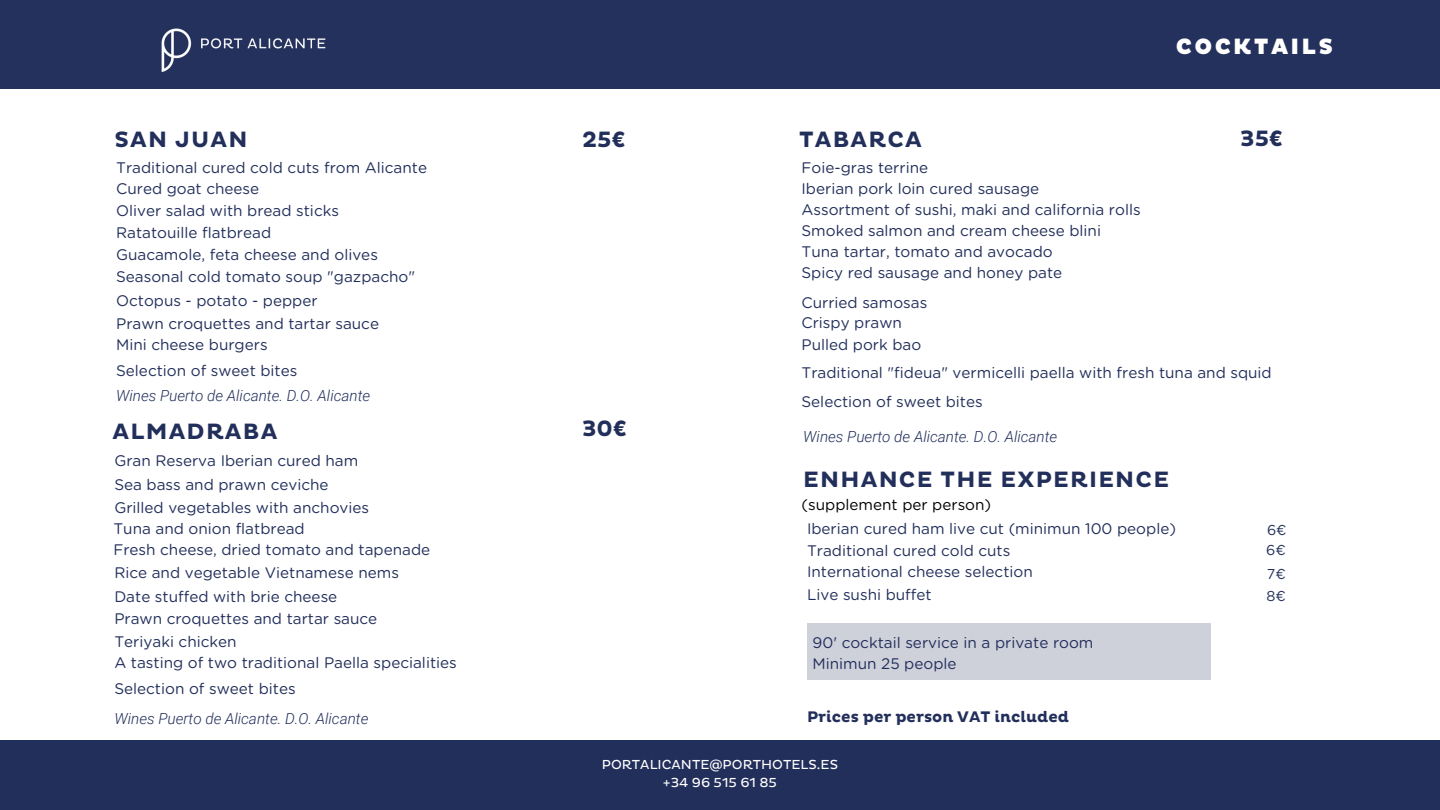
<style>
.page{position:relative;width:1440px;height:810px;background:#fff}
.page>*{position:absolute;margin:0;border:0;box-sizing:border-box;transform-origin:0 0}
.t1{font:700 22.6px "Pluto";letter-spacing:.055em;color:#222f5b}
.t2{font:900 22.6px "Pluto";letter-spacing:.1em;color:#fff}
.t3{font:700 15.6px "Pluto";color:#222f5b}
.t4{font:15.3px/21px "Gotham Rounded";color:#222f5b}
.t5{font:italic 300 15.3px "Roboto";color:#222f5b}
.t6{font:15.3px "Gotham Rounded";color:#000}
.t7{font:14.3px "Gotham Rounded";color:#222f5b}
.t8{font:13.2px "Pluto";color:#fff}
</style>
<div class="page">
<div style="left:0;top:0;width:1440px;height:88px;background:#222f5b"></div>
<div style="left:0;top:741px;width:1440px;height:69px;background:#222f5b"></div>
<img style="left:135px;top:28px;width:221px;height:61px">
<div style="left:807px;top:624px;width:403px;height:56px;background:#ced1da"></div>
<h1 class="t1" style="left:114px;top:127px;width:135px">SAN JUAN</h1>
<h2 class="t1" style="left:582px;top:126px;width:45px">25€</h2>
<h4 class="t4" style="left:116px;top:158px;width:313px">Traditional cured cold cuts from Alicante</h4>
<h4 class="t4" style="left:116px;top:179px;width:145px">Cured goat cheese</h4>
<h4 class="t4" style="left:116px;top:200px;width:224px">Oliver salad with bread sticks</h4>
<h4 class="t4" style="left:116px;top:223px;width:157px">Ratatouille flatbread</h4>
<h4 class="t4" style="left:116px;top:245px;width:263px">Guacamole, feta cheese and olives</h4>
<h4 class="t4" style="left:116px;top:267px;width:300px">Seasonal cold tomato soup "gazpacho"</h4>
<h4 class="t4" style="left:116px;top:291px;width:203px">Octopus - potato - pepper</h4>
<h4 class="t4" style="left:116px;top:314px;width:264px">Prawn croquettes and tartar sauce</h4>
<h4 class="t4" style="left:116px;top:335px;width:153px">Mini cheese burgers</h4>
<h4 class="t4" style="left:116px;top:361px;width:183px">Selection of sweet bites</h4>
<h4 class="t5" style="left:116px;top:386px;width:256px">Wines Puerto de Alicante. D.O. Alicante</h4>
<h4 class="t1" style="left:113px;top:418px;width:166px">ALMADRABA</h4>
<h4 class="t4" style="left:114px;top:451px;width:245px">Gran Reserva Iberian cured ham</h4>
<h4 class="t4" style="left:114px;top:475px;width:216px">Sea bass and prawn ceviche</h4>
<h4 class="t4" style="left:114px;top:498px;width:256px">Grilled vegetables with anchovies</h4>
<h4 class="t4" style="left:113px;top:519px;width:193px">Tuna and onion flatbread</h4>
<h4 class="t4" style="left:113px;top:540px;width:318px">Fresh cheese, dried tomato and tapenade</h4>
<h4 class="t4" style="left:114px;top:563px;width:286px">Rice and vegetable Vietnamese nems</h4>
<h4 class="t4" style="left:114px;top:587px;width:224px">Date stuffed with brie cheese</h4>
<h4 class="t4" style="left:114px;top:609px;width:264px">Prawn croquettes and tartar sauce</h4>
<h1 class="t4" style="left:114px;top:631px;width:124px">Teriyaki chicken</h1>
<h2 class="t4" style="left:114px;top:679px;width:183px">Selection of sweet bites</h2>
<h4 class="t5" style="left:114px;top:710px;width:256px">Wines Puerto de Alicante. D.O. Alicante</h4>
<h4 class="t1" style="left:582px;top:415px;width:46px">30€</h4>
<h4 class="t4" style="left:114px;top:653px;width:344px">A tasting of two traditional Paella specialities</h4>
<p class="t2" style="left:1176px;top:33px;width:159px">COCKTAILS</p>
<h4 class="t1" style="left:799px;top:127px;width:124px">TABARCA</h4>
<h4 class="t1" style="left:1240px;top:125px;width:44px">35€</h4>
<h4 class="t4" style="left:802px;top:158px;width:128px">Foie-gras terrine</h4>
<h4 class="t4" style="left:802px;top:179px;width:239px">Iberian pork loin cured sausage</h4>
<h4 class="t4" style="left:802px;top:200px;width:341px">Assortment of sushi, maki and california rolls</h4>
<h4 class="t4" style="left:802px;top:221px;width:301px">Smoked salmon and cream cheese blini</h4>
<h4 class="t4" style="left:802px;top:242px;width:253px">Tuna tartar, tomato and avocado</h4>
<h4 class="t4" style="left:802px;top:263px;width:262px">Spicy red sausage and honey pate</h4>
<h4 class="t4" style="left:802px;top:293px;width:127px">Curried samosas</h4>
<h4 class="t4" style="left:802px;top:313px;width:102px">Crispy prawn</h4>
<h4 class="t4" style="left:802px;top:335px;width:121px">Pulled pork bao</h4>
<h4 class="t4" style="left:802px;top:363px;width:472px">Traditional "fideua" vermicelli paella with fresh tuna and squid</h4>
<h1 class="t4" style="left:802px;top:392px;width:183px">Selection of sweet bites</h1>
<h4 class="t5" style="left:803px;top:428px;width:256px">Wines Puerto de Alicante. D.O. Alicante</h4>
<h4 class="t1" style="left:803px;top:466px;width:367px">ENHANCE THE EXPERIENCE</h4>
<h4 class="t4" style="left:807px;top:519px;width:371px">Iberian cured ham live cut (minimun 100 people)</h4>
<h4 class="t4" style="left:807px;top:540px;width:205px">Traditional cured cold cuts</h4>
<h4 class="t4" style="left:807px;top:562px;width:227px">International cheese selection</h4>
<h4 class="t4" style="left:807px;top:585px;width:126px">Live sushi buffet</h4>
<p class="t6" style="left:802px;top:498px;width:191px">(supplement per person)</p>
<p class="t4" style="left:813px;top:633px;width:282px">90' cocktail service in a private room<br>Minimun 25 people</p>
<h3 class="t3" style="left:807px;top:708px;width:264px">Prices per person VAT included</h3>
<h4 class="t7" style="left:1267px;top:524px;width:21px">6€</h4>
<h4 class="t7" style="left:1266px;top:543px;width:21px">6€</h4>
<h4 class="t7" style="left:1267px;top:567px;width:20px">7€</h4>
<h4 class="t7" style="left:1267px;top:589px;width:21px">8€</h4>
<h1 class="t8" style="left:602px;top:757px;width:238px">PORTALICANTE@PORTHOTELS.ES</h1>
<h2 class="t8" style="left:663px;top:775px;width:116px">+34 96 515 61 85</h2>
</div>
